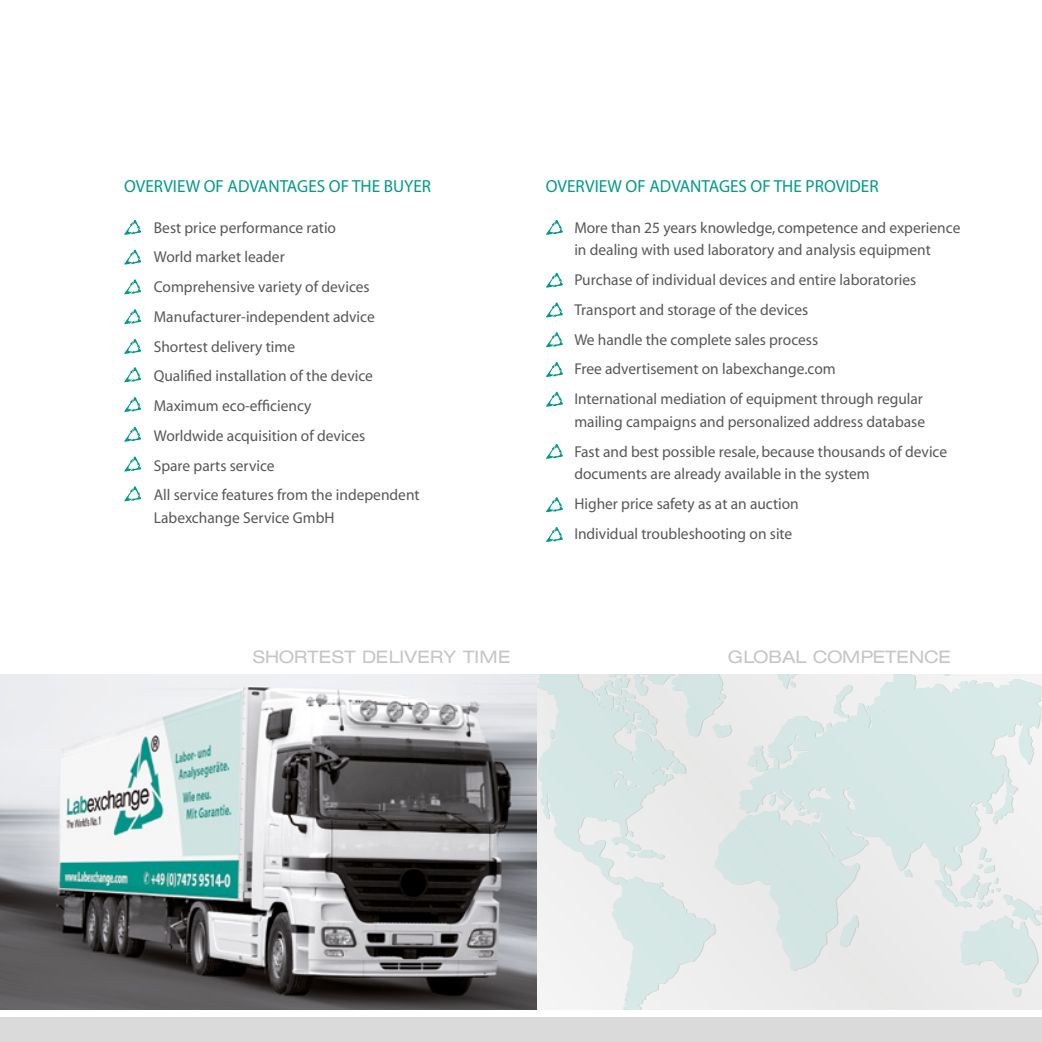
<style>
.page{position:relative;width:1042px;height:1042px;background:#fff}
.page>*{position:absolute;margin:0;border:0;box-sizing:border-box;transform-origin:0 0}
.t1{font:17.5px "YR Myriad";color:#00998a}
.t2{font:300 expanded 17.5px "HE10";letter-spacing:.03em;color:#c6c6c6}
.t3{font:15.75px/29.8px "YR Myriad";color:#575756}
</style>
<div class="page">
<div style="left:532px;top:675px;width:510px;height:334px;background:#eaeaea"></div>
<svg style="left:536px;top:675px;width:179px;height:334px"></svg>
<svg style="left:715px;top:675px;width:327px;height:296px;fill:#d8e9e7"></svg>
<svg style="left:934px;top:847px;width:108px;height:150px"></svg>
<div style="left:0;top:1017px;width:1042px;height:25px;background:#dadada"></div>
<svg style="left:124px;top:220px;width:17px;height:15px"></svg>
<svg style="left:124px;top:367px;width:17px;height:15px"></svg>
<svg style="left:124px;top:249px;width:17px;height:16px"></svg>
<svg style="left:124px;top:397px;width:17px;height:15px"></svg>
<svg style="left:124px;top:279px;width:17px;height:15px"></svg>
<svg style="left:124px;top:426px;width:17px;height:16px"></svg>
<svg style="left:124px;top:309px;width:17px;height:15px"></svg>
<svg style="left:124px;top:456px;width:17px;height:16px"></svg>
<svg style="left:124px;top:339px;width:17px;height:15px"></svg>
<svg style="left:124px;top:486px;width:17px;height:15px"></svg>
<svg style="left:546px;top:302px;width:17px;height:15px"></svg>
<svg style="left:546px;top:220px;width:17px;height:15px"></svg>
<svg style="left:546px;top:272px;width:17px;height:16px"></svg>
<svg style="left:546px;top:332px;width:17px;height:15px"></svg>
<svg style="left:546px;top:362px;width:17px;height:15px"></svg>
<svg style="left:546px;top:497px;width:17px;height:15px"></svg>
<svg style="left:546px;top:391px;width:17px;height:16px"></svg>
<svg style="left:546px;top:527px;width:17px;height:15px"></svg>
<svg style="left:546px;top:443px;width:17px;height:16px"></svg>
<img style="left:0;top:675px;width:536px;height:334px">
<p class="t1" style="left:124px;top:177px;width:309px">OVERVIEW OF ADVANTAGES OF THE BUYER</p>
<p class="t3" style="left:154px;top:213px;width:267px">Best price performance ratio<br>World market leader<br>Comprehensive variety of devices<br>Manufacturer-independent advice<br>Shortest delivery time<br>Qualified installation of the device<br>Maximum eco-efficiency<br>Worldwide acquisition of devices<br>Spare parts service<br>All service features from the independent</p>
<p class="t3" style="left:154px;top:504px;width:182px">Labexchange Service GmbH</p>
<p class="t1" style="left:546px;top:177px;width:334px">OVERVIEW OF ADVANTAGES OF THE PROVIDER</p>
<p class="t3" style="left:574px;top:217px;width:388px;line-height:22.8px">More than 25 years knowledge, competence and experience in dealing with used laboratory and analysis equipment</p>
<p class="t3" style="left:574px;top:266px;width:350px">Purchase of individual devices and entire laboratories Transport and storage of the devices<br>We handle the complete sales process<br>Free advertisement on labexchange.com<br>International mediation of equipment through regular</p>
<p class="t3" style="left:574px;top:407px;width:374px">mailing campaigns and personalized address database<br>Fast and best possible resale, because thousands of device</p>
<p class="t3" style="left:574px;top:460px;width:297px">documents are already available in the system<br>Higher price safety as at an auction<br>Individual troubleshooting on site</p>
<p class="t2" style="left:253px;top:647px;width:258px">SHORTEST DELIVERY TIME</p>
<p class="t2" style="left:728px;top:647px;width:224px">GLOBAL COMPETENCE</p>
</div>
